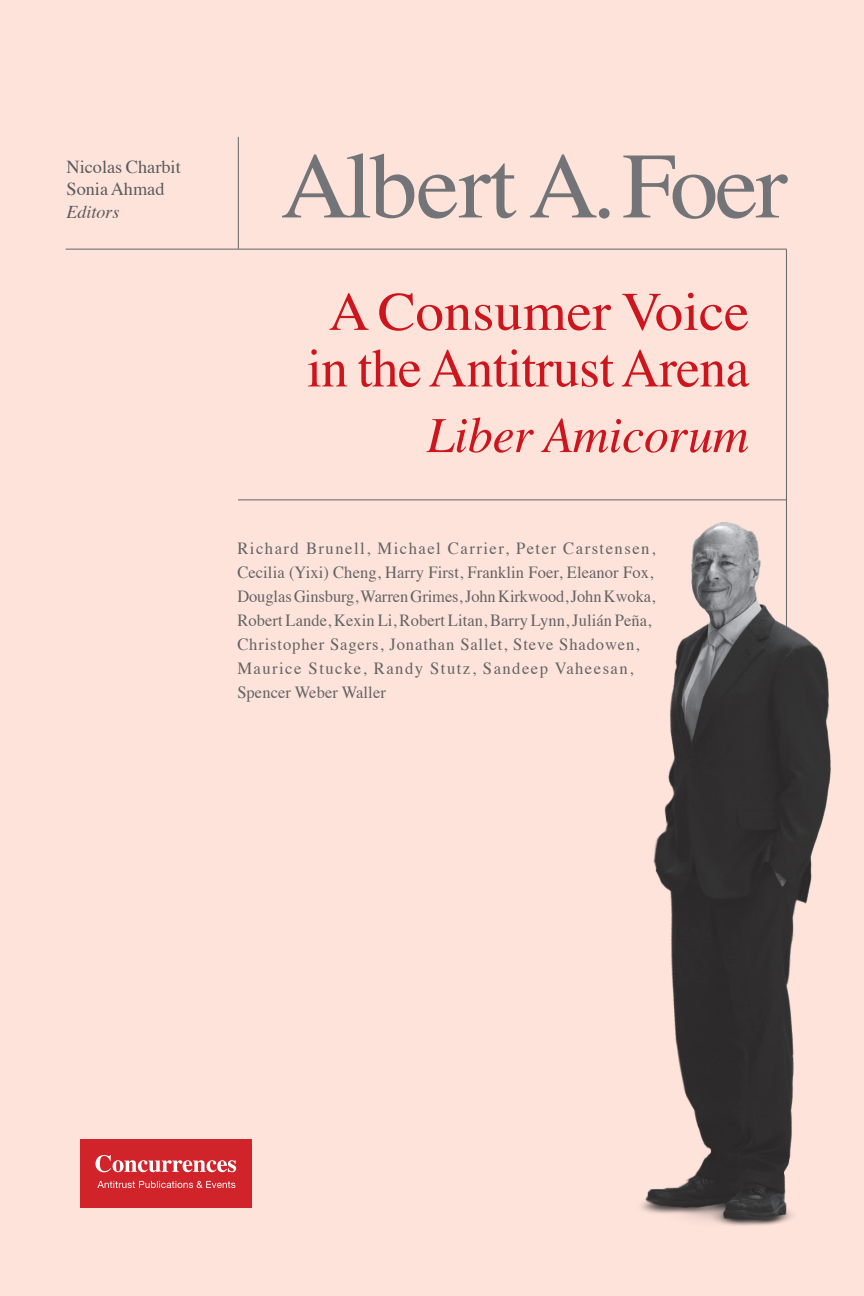
<style>
.page{position:relative;width:864px;height:1296px;background:#fde3da}
.page>*{position:absolute;margin:0;border:0;box-sizing:border-box;transform-origin:0 0}
.t1{font:93.6px "Times";letter-spacing:-.03em;color:#727477}
.t2{font:54.6px/56.6px "Times";letter-spacing:-.01em;color:#cd151d;text-align:center;scale:1.04 1}
.t3{font:italic 50.4px "Times";color:#cd151d}
.t4{font:18.2px/22.6px "Times";color:#5a5a5d}
.t5{font:italic 18px "Times";color:#5a5a5d}
.t6{font:17px/24px "Times";letter-spacing:.005em;color:#636366}
</style>
<div class="page">
<div style="left:80px;top:1139px;width:171px;height:68px;background:#d1232a"></div>
<svg style="left:96px;top:1155px;width:140px;height:17px"></svg>
<svg style="left:97px;top:1181px;width:138px;height:7px"></svg>
<hr style="left:66px;top:249px;width:721px;height:1px;background:#636366">
<hr style="left:238px;top:500px;width:549px;height:1px;background:#636366">
<hr style="left:238px;top:137px;width:1px;height:112px;background:#636366">
<hr style="left:786px;top:249px;width:1px;height:601px;background:#636366">
<img style="left:641px;top:522px;width:190px;height:704px">
<p class="t4" style="left:67px;top:157px;width:116px">Nicolas Charbit<br>Sonia Ahmad</p>
<p class="t5" style="left:67px;top:204px;width:55px">Editors</p>
<h1 class="t1" style="left:281px;top:147px;width:508px">Albert A. Foer</h1>
<h2 class="t2" style="left:307px;top:288px;width:427px">A Consumer Voice in the Antitrust Arena</h2>
<h3 class="t3" style="left:427px;top:414px;width:326px">Liber Amicorum</h3>
<p class="t6" style="left:237px;top:538px;width:419px">Richard Brunell, Michael Carrier, Peter Carstensen, Cecilia (Yixi) Cheng, Harry First, Franklin Foer, Eleanor Fox, DouglasGinsburg, WarrenGrimes, JohnKirkwood, JohnKwoka, Robert Lande, Kexin Li, Robert Litan, Barry Lynn, Julián Peña, Christopher Sagers, Jonathan Sallet, Steve Shadowen, Maurice Stucke, Randy Stutz, Sandeep Vaheesan, Spencer Weber Waller</p>
</div>
